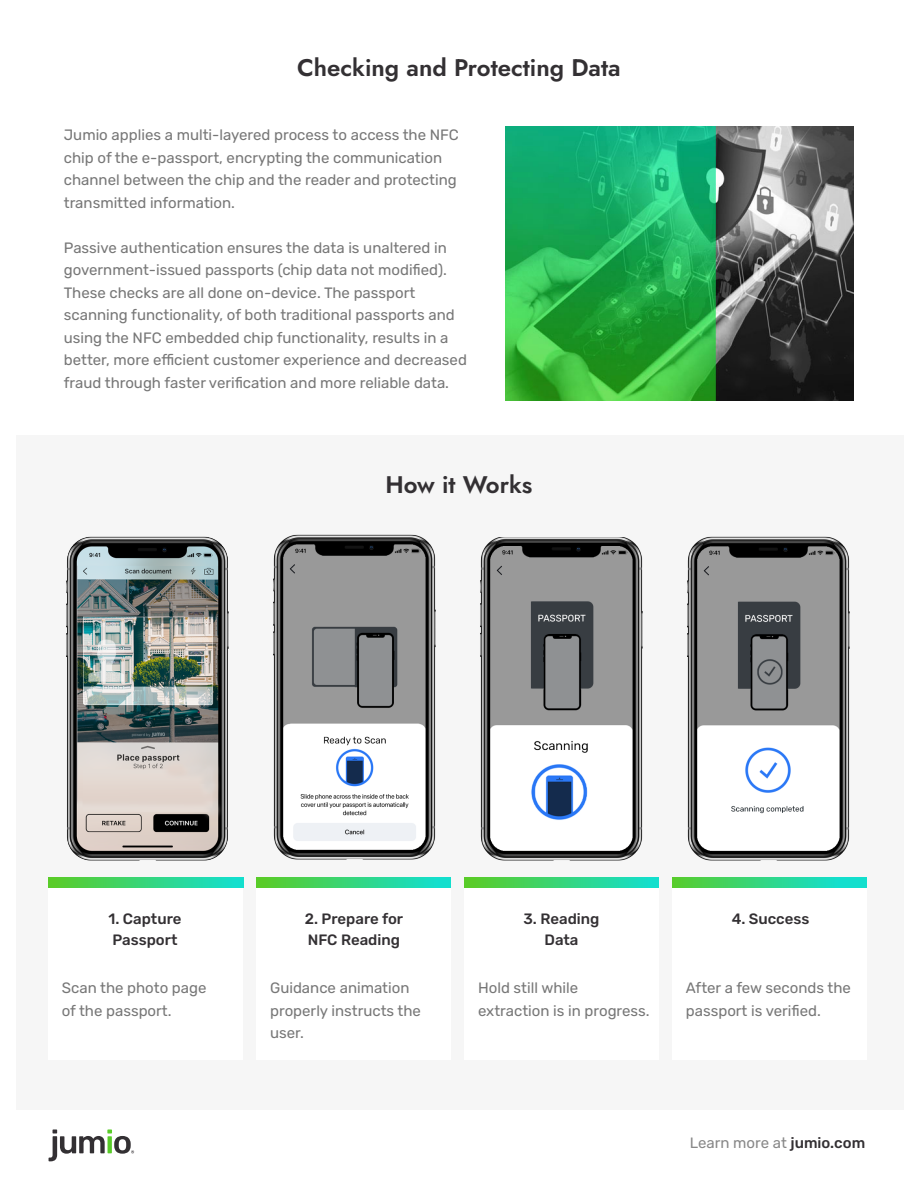
<style>
.page{position:relative;width:918px;height:1188px;background:#fff}
.page>*{position:absolute;margin:0;border:0;box-sizing:border-box;transform-origin:0 0}
.t1{font:24px "Jost";color:#333033}
.t2{font:15px/22.5px "Rubik";color:#777}
.t3{font:500 15px/21px "Rubik";color:#333033}
.t4{font:15px "Rubik";color:#888}
.s1{font-weight:500;color:#333033}
</style>
<div class="page">
<div style="left:16px;top:435px;width:887px;height:675px;background:#f6f6f6"></div>
<img style="left:66px;top:536px;width:163px;height:325px">
<img style="left:273px;top:534px;width:163px;height:326px">
<img style="left:480px;top:537px;width:163px;height:324px">
<img style="left:687px;top:536px;width:163px;height:325px">
<img style="left:505px;top:127px;width:349px;height:274px">
<div style="left:49px;top:888px;width:194px;height:171px;background:#fff"></div>
<div style="left:256px;top:888px;width:195px;height:171px;background:#fff"></div>
<div style="left:464px;top:888px;width:195px;height:171px;background:#fff"></div>
<div style="left:672px;top:888px;width:195px;height:171px;background:#fff"></div>
<svg style="left:49px;top:877px;width:194px;height:11px"></svg>
<svg style="left:256px;top:877px;width:195px;height:11px"></svg>
<svg style="left:464px;top:877px;width:195px;height:11px"></svg>
<svg style="left:672px;top:877px;width:195px;height:11px"></svg>
<svg style="left:49px;top:1129px;width:85px;height:32px"></svg>
<h1 class="t1" style="left:297px;top:52px;width:325px">Checking and Protecting Data</h1>
<p class="t2" style="left:64px;top:124px;width:396px">Jumio applies a multi-layered process to access the NFC chip of the e-passport, encrypting the communication channel between the chip and the reader and protecting transmitted information.</p>
<p class="t2" style="left:64px;top:237px;width:405px">Passive authentication ensures the data is unaltered in government-issued passports (chip data not modified).<br>These checks are all done on-device. The passport scanning functionality, of both traditional passports and using the NFC embedded chip functionality, results in a better, more efficient customer experience and decreased fraud through faster verification and more reliable data.</p>
<h1 class="t1" style="left:385px;top:468px;width:149px">How it Works</h1>
<p class="t3" style="left:109px;top:909px;width:74px">1. Capture<br>Passport</p>
<p class="t3" style="left:305px;top:909px;width:100px">2. Prepare for<br>NFC Reading</p>
<p class="t3" style="left:524px;top:909px;width:77px;text-align:center">3. Reading<br>Data</p>
<p class="t3" style="left:732px;top:909px;width:79px">4. Success</p>
<p class="t2" style="left:62px;top:977px;width:146px">Scan the photo page of the passport.</p>
<p class="t2" style="left:686px;top:977px;width:167px">After a few seconds the passport is verified.</p>
<p class="t2" style="left:270px;top:977px;width:152px">Guidance animation properly instructs the user.</p>
<p class="t2" style="left:478px;top:977px;width:173px">Hold still while extraction is in progress.</p>
<p class="t4" style="left:690px;top:1135px;width:177px">Learn more at <span class="s1">jumio.com</span></p>
</div>
